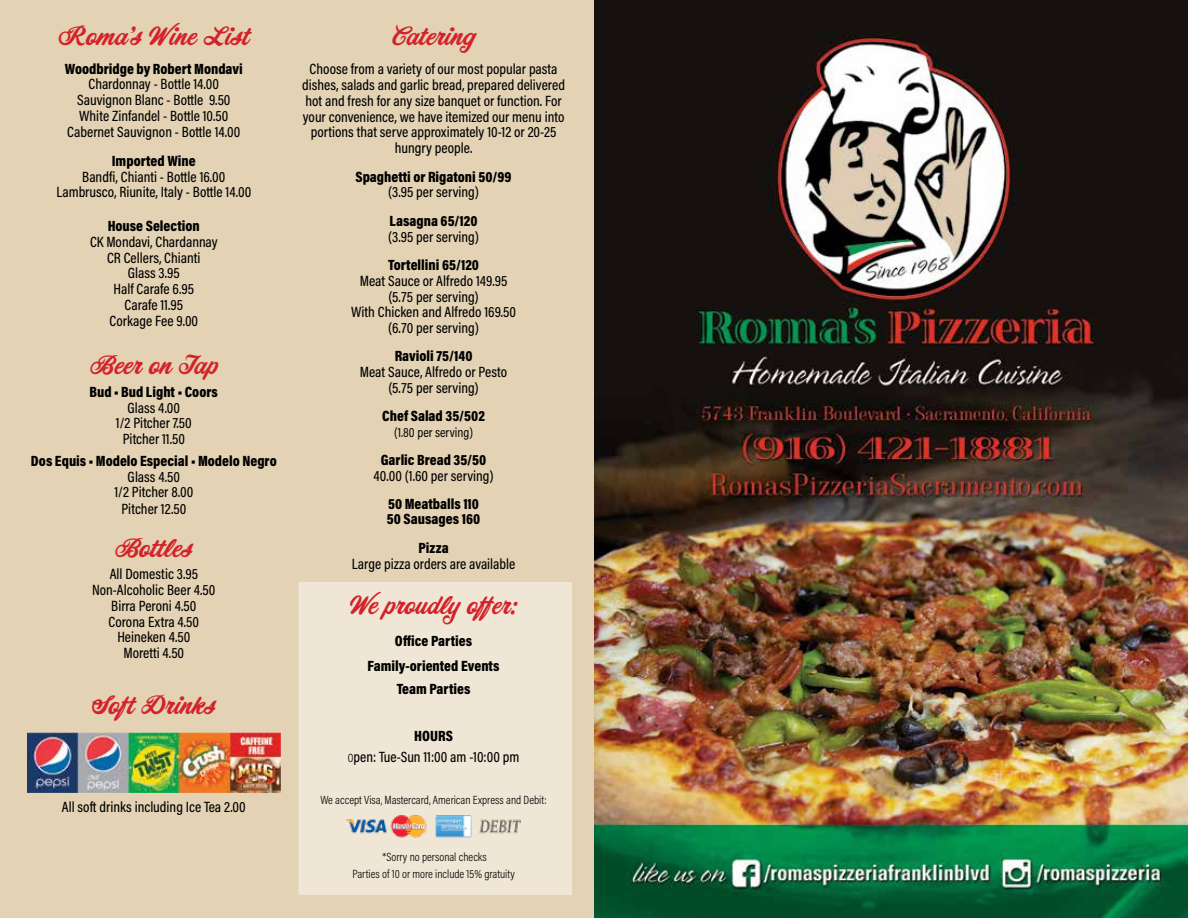
<style>
.page{position:relative;width:1188px;height:918px;background:#fff}
.page>*{position:absolute;margin:0;border:0;box-sizing:border-box;transform-origin:0 0}
.t1{font:24px "Corner Store JF";color:#d3232a}
.t2{font:500 15px/15.8px "Acumin Pro Cond";color:#000;text-align:center}
.t3{font:900 15px/15px "Acumin Pro Cond";color:#000}
.t4{font:13.5px "Acumin Pro Cond";color:#000}
.t5{font:300 12px/16.8px "Acumin Pro Cond";color:#000;text-align:center}
.s1{font-weight:900}
.s2{font-weight:300;font-size:12px}
</style>
<div class="page">
<div style="left:0;top:0;width:594px;height:918px;background:#e4d2b4"></div>
<div style="left:297px;top:580px;width:276px;height:316px;background:#f0e6d5;border:2px solid #e4d2b4"></div>
<img style="left:27px;top:733px;width:254px;height:60px">
<img style="left:594px;top:0;width:594px;height:918px">
<img style="left:346px;top:815px;width:175px;height:23px">
<h1 class="t1" style="left:59px;top:19px;width:192px">Roma’s Wine List</h1>
<p class="t3" style="left:65px;top:60px;width:179px">Woodbridge by Robert Mondavi</p>
<p class="t2" style="left:67px;top:76px;width:175px">Chardonnay - Bottle 14.00<br>Sauvignon Blanc - Bottle 9.50<br>White Zinfandel - Bottle 10.50<br>Cabernet Sauvignon - Bottle 14.00</p>
<p class="t3" style="left:112px;top:153px;width:85px">Imported Wine</p>
<p class="t2" style="left:56px;top:168px;width:196px">Bandfi, Chianti - Bottle 16.00<br>Lambrusco, Riunite, Italy - Bottle 14.00</p>
<p class="t3" style="left:108px;top:218px;width:94px">House Selection</p>
<p class="t2" style="left:90px;top:233px;width:129px">CK Mondavi, Chardannay<br>CR Cellers, Chianti<br>Glass 3.95<br>Half Carafe 6.95<br>Carafe 11.95<br>Corkage Fee 9.00</p>
<h1 class="t1" style="left:90px;top:347px;width:129px">Beer on Tap</h1>
<p class="t3" style="left:90px;top:384px;width:130px">Bud • Bud Light • Coors</p>
<p class="t2" style="left:116px;top:399px;width:77px">Glass 4.00<br>1/2 Pitcher 7.50<br>Pitcher 11.50</p>
<p class="t3" style="left:31px;top:453px;width:247px">Dos Equis • Modelo Especial • Modelo Negro</p>
<p class="t2" style="left:114px;top:468px;width:80px;line-height:16.2px">Glass 4.50<br>1/2 Pitcher 8.00<br>Pitcher 12.50</p>
<h1 class="t1" style="left:115px;top:531px;width:79px">Bottles</h1>
<p class="t2" style="left:92px;top:566px;width:125px">All Domestic 3.95<br>Non-Alcoholic Beer 4.50<br>Birra Peroni 4.50<br>Corona Extra 4.50<br>Heineken 4.50<br>Moretti 4.50</p>
<h1 class="t1" style="left:92px;top:688px;width:125px">Soft Drinks</h1>
<p class="t2" style="left:62px;top:799px;width:185px">All soft drinks including Ice Tea 2.00</p>
<h1 class="t1" style="left:392px;top:19px;width:84px">Catering</h1>
<p class="t2" style="left:302px;top:61px;width:264px">Choose from a variety of our most popular pasta dishes, salads and garlic bread, prepared delivered hot and fresh for any size banquet or function. For your convenience, we have itemized our menu into portions that serve approximately 10-12 or 20-25 hungry people.</p>
<p class="t3" style="left:356px;top:168px;width:157px">Spaghetti or Rigatoni 50/99</p>
<p class="t2" style="left:388px;top:184px;width:92px">(3.95 per serving)</p>
<p class="t3" style="left:390px;top:213px;width:90px">Lasagna 65/120</p>
<p class="t2" style="left:388px;top:228px;width:92px">(3.95 per serving)</p>
<p class="t3" style="left:388px;top:257px;width:92px">Tortellini 65/120</p>
<p class="t2" style="left:351px;top:272px;width:166px">Meat Sauce or Alfredo 149.95 (5.75 per serving)<br>With Chicken and Alfredo 169.50 (6.70 per serving)</p>
<p class="t3" style="left:395px;top:348px;width:79px">Ravioli 75/140</p>
<p class="t2" style="left:360px;top:364px;width:149px">Meat Sauce, Alfredo or Pesto (5.75 per serving)</p>
<p class="t3" style="left:382px;top:408px;width:104px">Chef Salad 35/502</p>
<p class="t4" style="left:394px;top:423px;width:80px">(1.80 per serving)</p>
<p class="t3" style="left:381px;top:452px;width:107px">Garlic Bread 35/50</p>
<p class="t2" style="left:374px;top:467px;width:122px">40.00 (1.60 per serving)</p>
<p class="t3" style="left:387px;top:496px;width:95px">50 Meatballs 110<br>50 Sausages 160</p>
<p class="t3" style="left:419px;top:540px;width:32px">Pizza</p>
<p class="t2" style="left:352px;top:555px;width:165px">Large pizza orders are available</p>
<h1 class="t1" style="left:350px;top:588px;width:169px">We proudly offer:</h1>
<p class="t3" style="left:368px;top:628px;width:133px;line-height:24.8px;text-align:center">Office Parties<br>Family-oriented Events</p>
<p class="t3" style="left:397px;top:681px;width:75px">Team Parties</p>
<p class="t2" style="left:348px;top:725px;width:173px;line-height:21px"><span class="s1">HOURS<br></span><span class="s2">O</span>pen: Tue-Sun 11:00 am -10:00 pm</p>
<p class="t5" style="left:320px;top:792px;width:228px">We accept Visa, Mastercard, American Express and Debit:</p>
<p class="t5" style="left:352px;top:848px;width:164px">*Sorry no personal checks<br>Parties of 10 or more include 15% gratuity</p>
</div>
